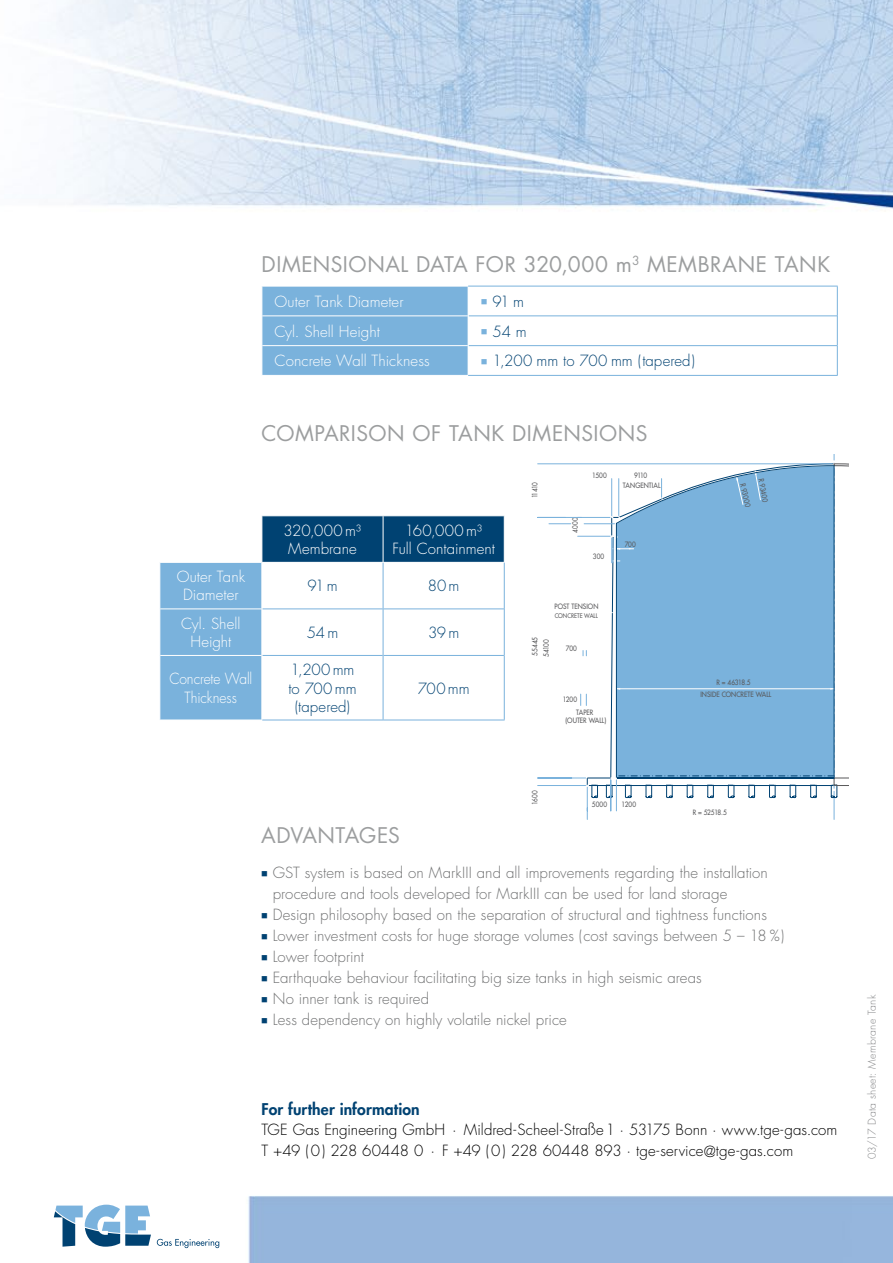
<style>
.page{position:relative;width:893px;height:1263px;background:#fff}
.page>*{position:absolute;margin:0;border:0;box-sizing:border-box;transform-origin:0 0}
.t1{font:21px "Futura";letter-spacing:.025em;color:#9c9e9f}
.t2{font:21px "Futura";letter-spacing:-.005em;color:#9c9e9f}
.t3{font:800 15.75px "Futura";letter-spacing:.01em;color:#004272}
.t4{font:300 15px/21px "Futura";letter-spacing:.005em;color:#707172}
.t5{font:300 15px/20.2px "Futura";letter-spacing:.005em;color:#000}
.t6{font:300 15px/18px "Futura";color:#fff;text-align:center}
.t7{font:300 15px/18px "Futura";letter-spacing:.005em;color:#004272;text-align:center}
.t8{font:300 15px/18px "Futura";color:#fff;text-align:center;scale:.92 1}
.t9{font:300 10.5px "Futura";letter-spacing:.025em;color:#87888a}
.t10{font:7.2px/8.4px "Futura";letter-spacing:.005em;color:#58585a;text-align:center;scale:.9 1}
.t11{font:6.15px "Futura";letter-spacing:.005em;color:#58585a;scale:.9 1}
.s1{color:#7ab2dc}
.s2{color:#004272}
</style>
<div class="page">
<img style="left:53px;top:0;width:840px;height:1263px">
<img style="left:54px;top:1211px;width:165px;height:37px">
<img style="left:55px;top:1204px;width:95px;height:29px">
<hr style="left:261px;top:375px;width:207px;height:1px;background:#fff">
<svg style="left:261px;top:286px;width:577px;height:89px"></svg>
<hr style="left:468px;top:375px;width:370px;height:1px;background:#7ab2dc">
<hr style="left:468px;top:286px;width:370px;height:1px;background:#7ab2dc">
<svg style="left:160px;top:516px;width:344px;height:204px"></svg>
<hr style="left:160px;top:608px;width:101px;height:1px;background:#fff">
<hr style="left:160px;top:655px;width:101px;height:1px;background:#fff">
<hr style="left:262px;top:608px;width:121px;height:1px;background:#7ab2dc">
<hr style="left:383px;top:608px;width:121px;height:1px;background:#7ab2dc">
<hr style="left:262px;top:655px;width:121px;height:1px;background:#7ab2dc">
<hr style="left:383px;top:655px;width:121px;height:1px;background:#7ab2dc">
<hr style="left:159px;top:562px;width:102px;height:1px;background:#fff">
<hr style="left:262px;top:562px;width:121px;height:1px;background:#fff">
<hr style="left:383px;top:562px;width:122px;height:1px;background:#fff">
<hr style="left:261px;top:515px;width:122px;height:1px;background:#fff">
<hr style="left:261px;top:516px;width:1px;height:46px;background:#fff">
<hr style="left:383px;top:515px;width:122px;height:1px;background:#fff">
<hr style="left:383px;top:516px;width:1px;height:46px;background:#fff">
<hr style="left:504px;top:516px;width:1px;height:46px;background:#fff">
<hr style="left:159px;top:563px;width:1px;height:46px;background:#fff">
<hr style="left:261px;top:562px;width:1px;height:47px;background:#fff">
<hr style="left:159px;top:609px;width:1px;height:46px;background:#fff">
<hr style="left:261px;top:609px;width:1px;height:46px;background:#fff">
<hr style="left:159px;top:655px;width:1px;height:65px;background:#fff">
<hr style="left:261px;top:655px;width:1px;height:65px;background:#fff">
<hr style="left:159px;top:720px;width:103px;height:1px;background:#fff">
<hr style="left:383px;top:563px;width:1px;height:46px;background:#7ab2dc">
<hr style="left:504px;top:563px;width:1px;height:46px;background:#7ab2dc">
<hr style="left:383px;top:609px;width:1px;height:46px;background:#7ab2dc">
<hr style="left:504px;top:609px;width:1px;height:46px;background:#7ab2dc">
<hr style="left:383px;top:655px;width:1px;height:65px;background:#7ab2dc">
<hr style="left:504px;top:655px;width:1px;height:65px;background:#7ab2dc">
<hr style="left:262px;top:720px;width:121px;height:1px;background:#7ab2dc">
<hr style="left:383px;top:720px;width:122px;height:1px;background:#7ab2dc">
<hr style="left:505px;top:954px;width:343px;height:1px;background:#470f10">
<hr style="left:892px;top:455px;width:1px;height:372px;background:#470f10">
<svg style="left:538px;top:455px;width:310px;height:364px"></svg>
<svg style="left:615px;top:465px;width:220px;height:314px;background:#80b4db"></svg>
<h1 class="t1" style="left:261px;top:249px;width:570px">DIMENSIONAL DATA FOR 320,000 m<sup>3</sup> MEMBRANE TANK</h1>
<p class="t6" style="left:275px;top:292px;width:130px">Outer Tank Diameter</p>
<p class="t7" style="left:481px;top:292px;width:45px"><span class="s1">■</span> 91m</p>
<p class="t6" style="left:275px;top:322px;width:107px">Cyl. Shell Height</p>
<p class="t7" style="left:481px;top:322px;width:47px"><span class="s1">■</span> 54m</p>
<p class="t6" style="left:275px;top:352px;width:157px">Concrete Wall Thickness</p>
<p class="t7" style="left:481px;top:352px;width:216px"><span class="s1">■</span> 1,200 mm to 700 mm (tapered)</p>
<h1 class="t1" style="left:261px;top:419px;width:388px">COMPARISON OF TANK DIMENSIONS</h1>
<p class="t6" style="left:284px;top:521px;width:79px">320,000m³<br>Membrane</p>
<p class="t6" style="left:392px;top:521px;width:104px">160,000m³<br>Full Containment</p>
<p class="t6" style="left:177px;top:568px;width:70px">Outer Tank<br>Diameter</p>
<p class="t7" style="left:307px;top:577px;width:32px">91 m</p>
<p class="t7" style="left:428px;top:577px;width:33px">80m</p>
<p class="t6" style="left:181px;top:615px;width:61px">Cyl. Shell<br>Height</p>
<p class="t7" style="left:307px;top:624px;width:33px">54m</p>
<p class="t7" style="left:428px;top:624px;width:33px">39m</p>
<p class="t8" style="left:169px;top:670px;width:92px">Concrete Wall<br>Thickness</p>
<p class="t7" style="left:288px;top:661px;width:70px">1,200 mm to 700mm (tapered)</p>
<p class="t7" style="left:418px;top:679px;width:53px">700 mm</p>
<p class="t10" style="left:531px;top:498px;width:20px;rotate:-90deg">11410</p>
<p class="t10" style="left:571px;top:533px;width:18px;rotate:-90deg">4000</p>
<p class="t10" style="left:592px;top:471px;width:18px">1500</p>
<p class="t10" style="left:634px;top:471px;width:16px">9110</p>
<p class="t10" style="left:623px;top:481px;width:43px">TANGENTIAL</p>
<p class="t10" style="left:593px;top:552px;width:14px">300</p>
<p class="t10" style="left:625px;top:540px;width:14px">700</p>
<p class="t10" style="left:554px;top:602px;width:50px">POST TENSION</p>
<p class="t11" style="left:555px;top:611px;width:50px">CONCRETE WALL</p>
<p class="t10" style="left:531px;top:655px;width:22px;rotate:-90deg">55445</p>
<p class="t10" style="left:542px;top:657px;width:21px;rotate:-90deg">54100</p>
<p class="t10" style="left:566px;top:644px;width:14px">700</p>
<p class="t10" style="left:563px;top:695px;width:18px">1200</p>
<p class="t10" style="left:565px;top:708px;width:47px">TAPER<br>(OUTER WALL)</p>
<p class="t10" style="left:531px;top:805px;width:18px;rotate:-90deg">1600</p>
<p class="t10" style="left:592px;top:800px;width:18px">5000</p>
<p class="t10" style="left:622px;top:800px;width:18px">1200</p>
<p class="t10" style="left:765px;top:478px;width:28px;rotate:80deg">R 93400</p>
<p class="t10" style="left:747px;top:482px;width:28px;rotate:77deg">R 93000</p>
<p class="t10" style="left:717px;top:678px;width:39px">R = 46318.5</p>
<p class="t10" style="left:700px;top:690px;width:80px">INSIDE CONCRETE WALL</p>
<p class="t10" style="left:693px;top:808px;width:39px">R = 52518.5</p>
<h1 class="t2" style="left:261px;top:821px;width:140px">ADVANTAGES</h1>
<p class="t4" style="left:273px;top:862px;width:497px;text-indent:-12px"><span class="s2">■</span> GST system is based on MarkIII and all improvements regarding the installation procedure and tools developed for MarkIII can be used for land storage</p>
<p class="t4" style="left:261px;top:904px;width:507px"><span class="s2">■</span> Design philosophy based on the separation of structural and tightness functions</p>
<p class="t4" style="left:261px;top:925px;width:525px"><span class="s2">■</span> Lower investment costs for huge storage volumes (cost savings between 5 – 18 %)</p>
<p class="t4" style="left:261px;top:946px;width:104px"><span class="s2">■</span> Lower footprint</p>
<p class="t4" style="left:261px;top:967px;width:442px"><span class="s2">■</span> Earthquake behaviour facilitating big size tanks in high seismic areas</p>
<p class="t4" style="left:261px;top:988px;width:169px"><span class="s2">■</span> No inner tank is required</p>
<p class="t4" style="left:261px;top:1009px;width:307px"><span class="s2">■</span> Less dependency on highly volatile nickel price</p>
<p class="t3" style="left:261px;top:1099px;width:160px">For further information</p>
<p class="t5" style="left:261px;top:1120px;width:577px">TGE Gas Engineering GmbH · Mildred-Scheel-Straße1 · 53175 Bonn · www.tge-gas.com<br>T +49 ( 0 ) 228 60448 0 · F +49 ( 0 ) 228 60448 893 · tge-service@tge-gas.com</p>
<p class="t9" style="left:865px;top:1159px;width:166px;rotate:-90deg">03/17 Data sheet: Membrane Tank</p>
</div>
